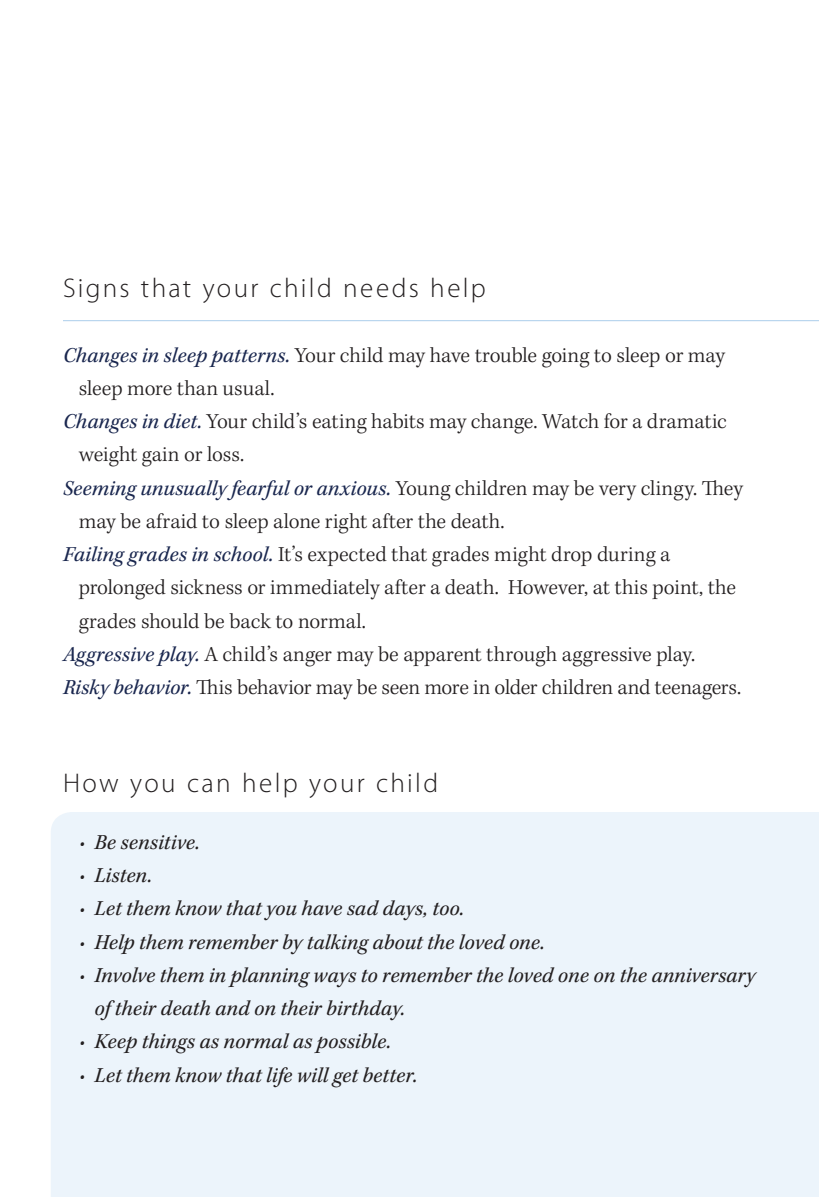
<style>
.page{position:relative;width:819px;height:1197px;background:#fff}
.page>*{position:absolute;margin:0;border:0;box-sizing:border-box;transform-origin:0 0}
.t1{font:300 27.12px "Myriad Pro";letter-spacing:.085em;color:#231f20}
.t2{font:300 21.88px "Kepler Std";letter-spacing:-.005em;color:#231f20}
.t3{font:italic 21.88px/33.2px "Kepler Std";color:#231f20}
.t4{font:italic 21.88px "Kepler Std";letter-spacing:.005em;color:#1a274f}
.s1{font-weight:400;font-style:italic;color:#1a274f}
.s2{font-weight:300;font-style:normal;color:#231f20}
</style>
<div class="page">
<div style="left:51px;top:812px;width:768px;height:385px;background:#ecf4fb"></div>
<hr style="left:63px;top:320px;width:756px;height:1px;background:#abcdeb">
<p class="t1" style="left:63px;top:273px;width:424px">Signs that your child needs help</p>
<p class="t2" style="left:63px;top:342px;width:664px"><span class="s1">Changes in sleep patterns.</span> Your child may have trouble going to sleep or may</p>
<p class="t2" style="left:79px;top:376px;width:197px">sleep more than usual.</p>
<p class="t2" style="left:63px;top:409px;width:665px"><span class="s1">Changes in diet.</span> Your child’s eating habits may change. Watch for a dramatic</p>
<p class="t2" style="left:79px;top:442px;width:167px">weight gain or loss.</p>
<p class="t4" style="left:63px;top:475px;width:682px">Seeming unusually fearful or anxious. <span class="s2">Young children may be very clingy. They</span></p>
<p class="t2" style="left:79px;top:509px;width:427px">may be afraid to sleep alone right after the death.</p>
<p class="t2" style="left:63px;top:542px;width:609px"><span class="s1">Failing grades in school.</span> It’s expected that grades might drop during a</p>
<p class="t2" style="left:79px;top:575px;width:659px">prolonged sickness or immediately after a death. However, at this point, the</p>
<p class="t2" style="left:79px;top:608px;width:289px">grades should be back to normal.</p>
<p class="t2" style="left:63px;top:642px;width:634px"><span class="s1">Aggressive play.</span> A child’s anger may be apparent through aggressive play.</p>
<p class="t2" style="left:63px;top:675px;width:680px"><span class="s1">Risky behavior.</span> This behavior may be seen more in older children and teenagers.</p>
<p class="t1" style="left:63px;top:768px;width:377px">How you can help your child</p>
<p class="t3" style="left:79px;top:826px;width:123px">• Be sensitive.</p>
<p class="t3" style="left:79px;top:860px;width:75px">• Listen.</p>
<p class="t3" style="left:79px;top:893px;width:387px">• Let them know that you have sad days, too.</p>
<p class="t3" style="left:79px;top:926px;width:468px">• Help them remember by talking about the loved one.</p>
<p class="t3" style="left:94px;top:959px;width:663px;text-indent:-16px">• Involve them in planning ways to remember the loved one on the anniversary of their death and on their birthday.</p>
<p class="t3" style="left:79px;top:1026px;width:314px">• Keep things as normal as possible.</p>
<p class="t3" style="left:79px;top:1059px;width:340px">• Let them know that life will get better.</p>
</div>
